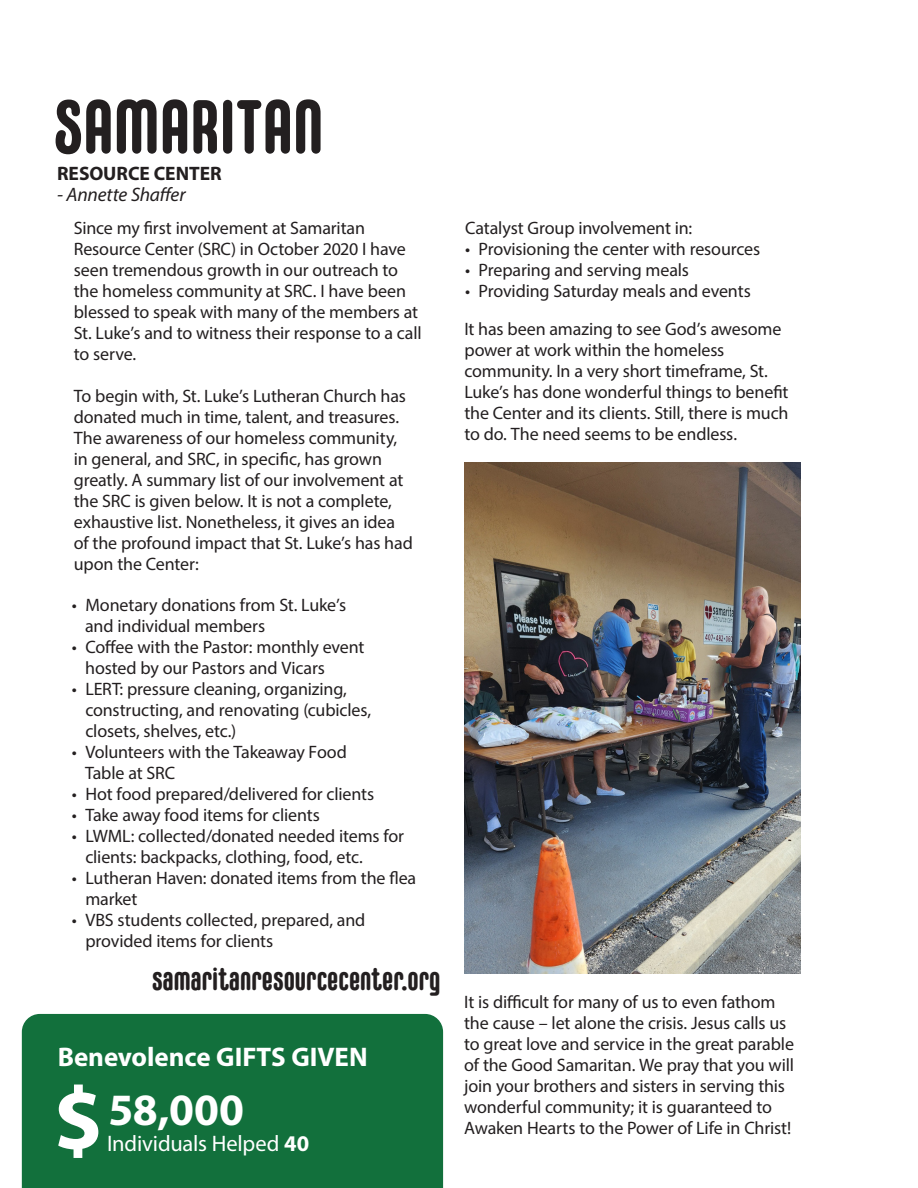
<style>
.page{position:relative;width:918px;height:1188px;background:#fff}
.page>*{position:absolute;margin:0;border:0;box-sizing:border-box;transform-origin:0 0}
.t1{font:700 90px "Myriad Pro";color:#fff}
.t2{font:700 75px "Carl Marx";letter-spacing:-.01em;color:#231f20}
.t3{font:700 45px "Myriad Pro";color:#fff}
.t4{font:700 30px "Carl Marx";letter-spacing:.005em;color:#231f20}
.t5{font:700 27px "Myriad Pro";color:#fff}
.t6{font:22.5px "Myriad Pro";letter-spacing:-.005em;color:#fff}
.t7{font:italic 19.5px "Myriad Pro";letter-spacing:-.01em;color:#231f20}
.t8{font:700 19.5px "Myriad Pro";letter-spacing:-.005em;color:#231f20}
.t9{font:18px/21px "Myriad Pro";letter-spacing:-.01em;color:#231f20}
.s1{font-weight:700}
</style>
<div class="page">
<div style="left:22px;top:1014px;width:421px;height:174px;background:#12703c"></div>
<img style="left:464px;top:463px;width:337px;height:511px">
<p class="t2" style="left:54px;top:85px;width:272px">SAMARITAN</p>
<p class="t8" style="left:57px;top:160px;width:166px">RESOURCE CENTER</p>
<p class="t7" style="left:57px;top:182px;width:130px">- Annette Shaffer</p>
<p class="t9" style="left:74px;top:217px;width:349px">Since my first involvement at Samaritan Resource Center (SRC) in October 2020 I have seen tremendous growth in our outreach to the homeless community at SRC. I have been blessed to speak with many of the members at St. Luke’s and to witness their response to a call to serve.</p>
<p class="t9" style="left:74px;top:385px;width:341px">To begin with, St. Luke’s Lutheran Church has donated much in time, talent, and treasures.<br>The awareness of our homeless community, in general, and SRC, in specific, has grown greatly. A summary list of our involvement at the SRC is given below. It is not a complete, exhaustive list. Nonetheless, it gives an idea of the profound impact that St. Luke’s has had upon the Center:</p>
<p class="t9" style="left:72px;top:594px;width:276px">• Monetary donations from St. Luke’s</p>
<p class="t9" style="left:85px;top:615px;width:182px">and individual members</p>
<p class="t9" style="left:72px;top:636px;width:294px">• Coffee with the Pastor: monthly event</p>
<p class="t9" style="left:85px;top:657px;width:241px">hosted by our Pastors and Vicars</p>
<p class="t9" style="left:85px;top:678px;width:287px;text-indent:-14px">• LERT: pressure cleaning, organizing, constructing, and renovating (cubicles, closets, shelves, etc.)</p>
<p class="t9" style="left:72px;top:741px;width:277px">• Volunteers with the Takeaway Food</p>
<p class="t9" style="left:85px;top:762px;width:91px">Table at SRC</p>
<p class="t9" style="left:72px;top:783px;width:304px">• Hot food prepared/delivered for clients</p>
<p class="t9" style="left:72px;top:804px;width:249px">• Take away food items for clients</p>
<p class="t9" style="left:85px;top:825px;width:320px;text-indent:-14px">• LWML: collected/donated needed items for clients: backpacks, clothing, food, etc.</p>
<p class="t9" style="left:85px;top:867px;width:332px;text-indent:-14px">• Lutheran Haven: donated items from the flea market</p>
<p class="t9" style="left:85px;top:909px;width:281px;text-indent:-14px">• VBS students collected, prepared, and provided items for clients</p>
<p class="t4" style="left:152px;top:963px;width:290px">samaritanresourcecenter.org</p>
<p class="t5" style="left:58px;top:1039px;width:311px">Benevolence GIFTS GIVEN</p>
<p class="t1" style="left:53px;top:1061px;width:51px">$</p>
<p class="t3" style="left:108px;top:1080px;width:137px">58,000</p>
<p class="t6" style="left:107px;top:1130px;width:204px">Individuals Helped <span class="s1">40</span></p>
<p class="t9" style="left:465px;top:218px;width:229px">Catalyst Group involvement in:</p>
<p class="t9" style="left:465px;top:239px;width:297px">• Provisioning the center with resources</p>
<p class="t9" style="left:465px;top:260px;width:225px">• Preparing and serving meals</p>
<p class="t9" style="left:465px;top:281px;width:287px">• Providing Saturday meals and events</p>
<p class="t9" style="left:464px;top:318px;width:326px">It has been amazing to see God’s awesome power at work within the homeless community. In a very short timeframe, St.<br>Luke’s has done wonderful things to benefit the Center and its clients. Still, there is much to do. The need seems to be endless.</p>
<p class="t9" style="left:464px;top:992px;width:331px">It is difficult for many of us to even fathom the cause – let alone the crisis. Jesus calls us to great love and service in the great parable of the Good Samaritan. We pray that you will join your brothers and sisters in serving this wonderful community; it is guaranteed to Awaken Hearts to the Power of Life in Christ!</p>
</div>
